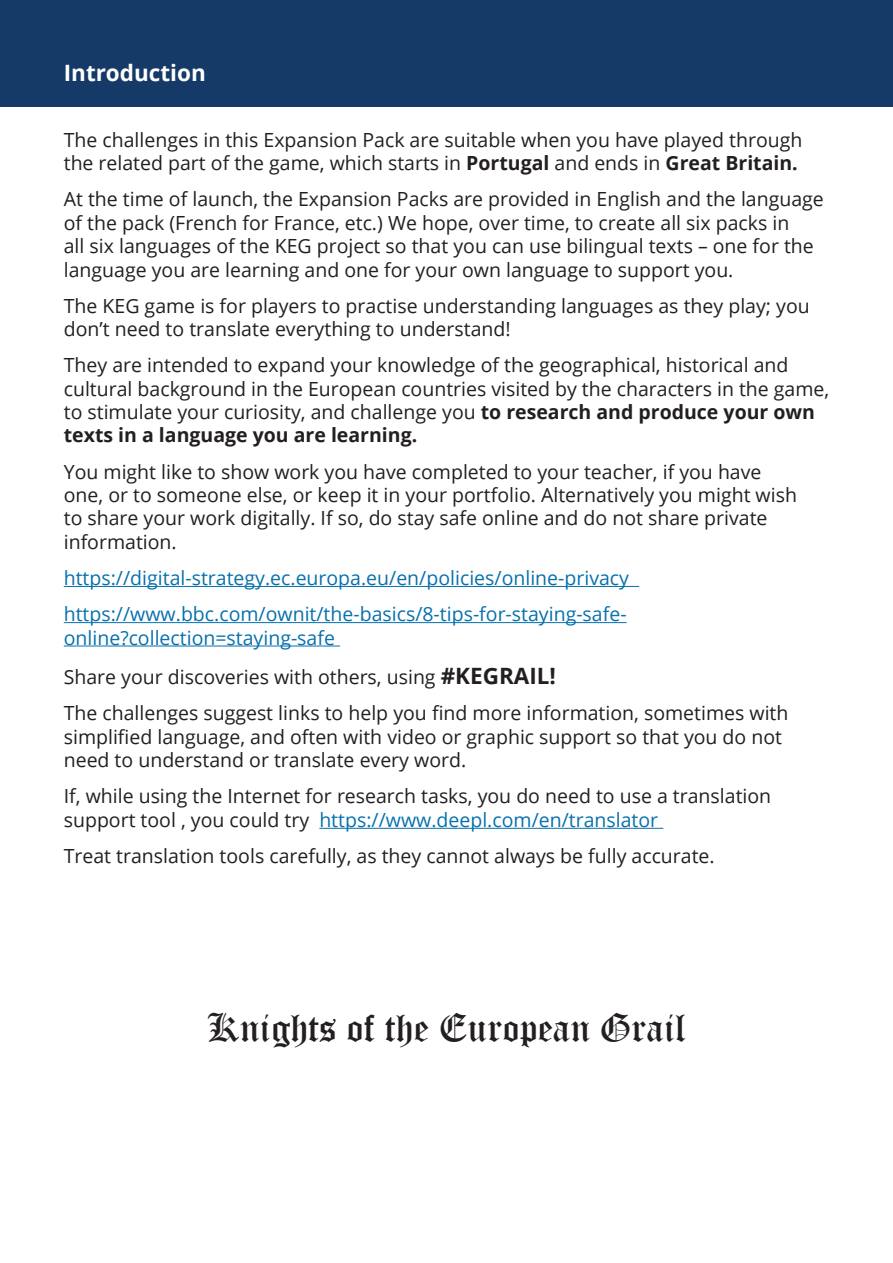
<style>
.page{position:relative;width:893px;height:1263px;background:#fff}
.page>*{position:absolute;margin:0;border:0;box-sizing:border-box;transform-origin:0 0}
.t1{font:39px "Old English Text";color:#231f20}
.t2{font:700 22.5px "Open Sans";color:#fff}
.t3{font:19.5px/23.4px "Open Sans";color:#231f20}
.t4{font:19.5px/36.2px "Open Sans";color:#0771ad}
.s1{font-weight:700}
.s2{color:#0771ad}
.s3{font-weight:700;font-size:22.5px}
</style>
<div class="page">
<div style="left:0;top:0;width:893px;height:106px;background:#163a68"></div>
<hr style="left:64px;top:586px;width:575px;height:1px;background:#0771ad">
<hr style="left:64px;top:622px;width:563px;height:1px;background:#0771ad">
<hr style="left:64px;top:645px;width:276px;height:1px;background:#0771ad">
<hr style="left:319px;top:828px;width:344px;height:1px;background:#0771ad">
<p class="t2" style="left:64px;top:57px;width:144px">Introduction</p>
<p class="t3" style="left:64px;top:127px;width:740px">The challenges in this Expansion Pack are suitable when you have played through the related part of the game, which starts in <span class="s1">Portugal</span> and ends in <span class="s1">Great Britain.</span></p>
<p class="t3" style="left:64px;top:187px;width:762px">At the time of launch, the Expansion Packs are provided in English and the language of the pack (French for France, etc.) We hope, over time, to create all six packs in<br>all six languages of the KEG project so that you can use bilingual texts – one for the language you are learning and one for your own language to support you.</p>
<p class="t3" style="left:64px;top:293px;width:747px">The KEG game is for players to practise understanding languages as they play; you don’t need to translate everything to understand!</p>
<p class="t3" style="left:64px;top:353px;width:767px">They are intended to expand your knowledge of the geographical, historical and cultural background in the European countries visited by the characters in the game, to stimulate your curiosity, and challenge you <span class="s1">to research and produce your own texts in a language you are learning.</span></p>
<p class="t3" style="left:64px;top:459px;width:735px">You might like to show work you have completed to your teacher, if you have one, or to someone else, or keep it in your portfolio. Alternatively you might wish to share your work digitally. If so, do stay safe online and do not share private information.</p>
<p class="t4" style="left:64px;top:559px;width:567px">https://digital-strategy.ec.europa.eu/en/policies/online-privacy https://www.bbc.com/ownit/the-basics/8-tips-for-staying-safe-</p>
<p class="t3" style="left:64px;top:617px;width:494px;line-height:39.8px"><span class="s2">online?collection=staying-safe<br></span>Share your discoveries with others, using <span class="s3">#KEGRAIL!</span></p>
<p class="t3" style="left:64px;top:701px;width:726px">The challenges suggest links to help you find more information, sometimes with simplified language, and often with video or graphic support so that you do not need to understand or translate every word.</p>
<p class="t3" style="left:64px;top:784px;width:709px">If, while using the Internet for research tasks, you do need to use a translation support tool , you could try <span class="s2">https://www.deepl.com/en/translator</span></p>
<p class="t3" style="left:64px;top:844px;width:652px">Treat translation tools carefully, as they cannot always be fully accurate.</p>
<h1 class="t1" style="left:207px;top:1002px;width:481px">Knights of the European Grail</h1>
</div>
